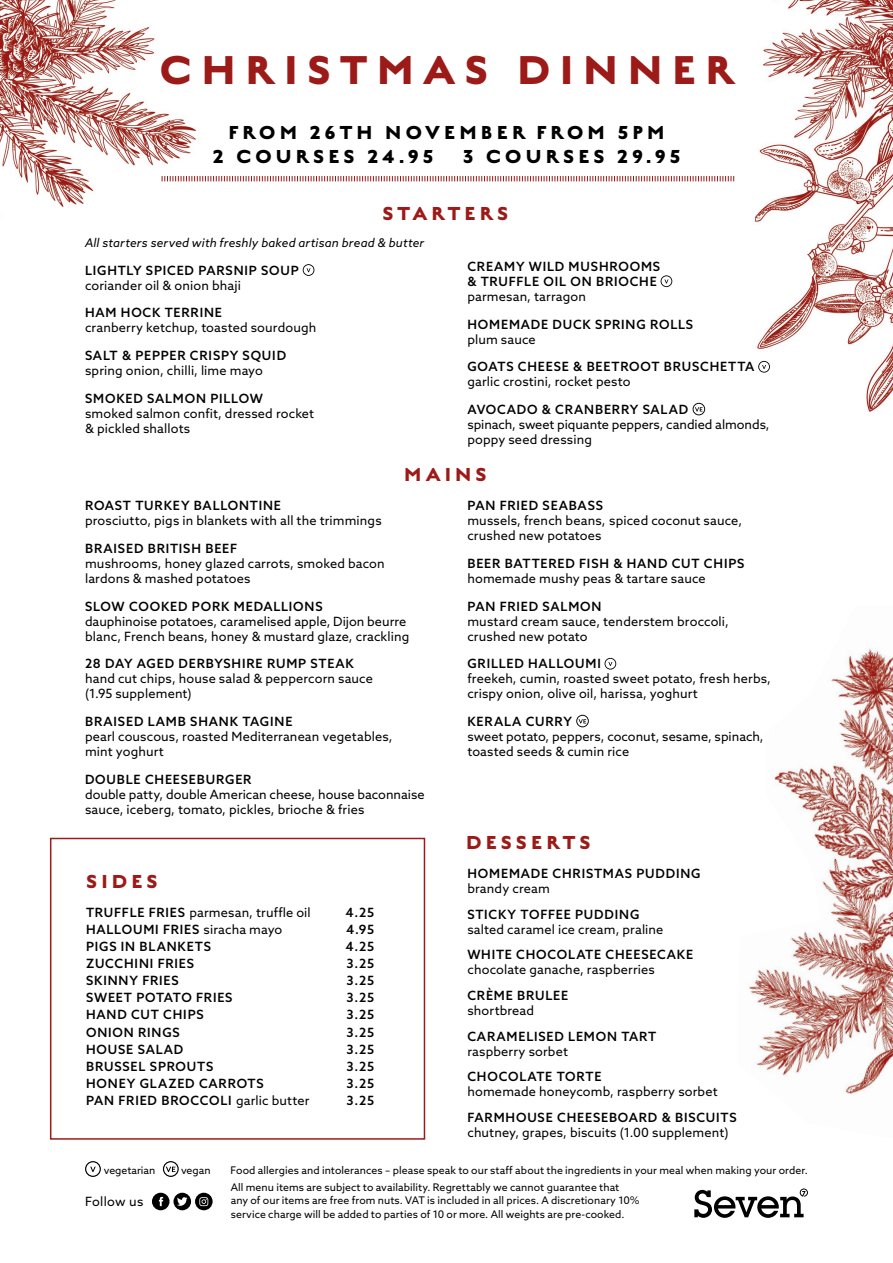
<style>
.page{position:relative;width:893px;height:1263px;background:#fff}
.page>*{position:absolute;margin:0;border:0;box-sizing:border-box;transform-origin:0 0}
.t1{font:700 45px "English Grotesque";letter-spacing:.185em;color:#9c1a17}
.t2{font:700 21px/24px "English Grotesque";letter-spacing:.17em;color:#000}
.t3{font:700 21px "English Grotesque";letter-spacing:.175em;color:#9c1a17}
.t4{font:12.75px/15px "Azo Sans";letter-spacing:.01em;color:#000}
.t5{font:500 12.75px/15px "Azo Sans";letter-spacing:.065em;color:#000}
.t6{font:italic 12px "Azo Sans";letter-spacing:.01em;color:#000}
.t7{font:10.5px/13.5px "Azo Sans";letter-spacing:.005em;color:#000}
.s1{font-weight:500}
.s2{font-weight:400}
</style>
<div class="page">
<img style="left:0;top:0;width:196px;height:207px">
<img style="left:754px;top:0;width:139px;height:412px">
<img style="left:748px;top:648px;width:145px;height:447px">
<svg style="left:161px;top:175px;width:574px;height:7px"></svg>
<svg style="left:661px;top:275px;width:11px;height:12px"></svg>
<svg style="left:758px;top:361px;width:12px;height:12px"></svg>
<svg style="left:693px;top:403px;width:12px;height:12px"></svg>
<svg style="left:303px;top:264px;width:11px;height:12px"></svg>
<svg style="left:604px;top:658px;width:12px;height:12px"></svg>
<svg style="left:576px;top:715px;width:13px;height:12px"></svg>
<div style="left:50px;top:838px;width:375px;height:302px;border:2px solid #9c1a17"></div>
<svg style="left:152px;top:1193px;width:61px;height:17px"></svg>
<svg style="left:694px;top:1188px;width:114px;height:30px"></svg>
<svg style="left:85px;top:1161px;width:16px;height:16px"></svg>
<svg style="left:163px;top:1161px;width:16px;height:16px"></svg>
<h1 class="t1" style="left:159px;top:43px;width:576px">CHRISTMAS DINNER</h1>
<h2 class="t2" style="left:212px;top:120px;width:454px;text-indent:16px">FROM 26TH NOVEMBER FROM 5PM<br>2 COURSES 24.95</h2>
<h2 class="t2" style="left:463px;top:144px;width:219px">3 COURSES 29.95</h2>
<h2 class="t3" style="left:382px;top:200px;width:128px">STARTERS</h2>
<p class="t6" style="left:85px;top:235px;width:341px">All starters served with freshly baked artisan bread &amp; butter</p>
<p class="t5" style="left:85px;top:262px;width:215px">LIGHTLY SPICED PARSNIP SOUP</p>
<p class="t4" style="left:85px;top:277px;width:157px">coriander oil &amp; onion bhaji</p>
<p class="t5" style="left:85px;top:305px;width:138px">HAM HOCK TERRINE</p>
<p class="t4" style="left:85px;top:320px;width:233px">cranberry ketchup, toasted sourdough</p>
<p class="t5" style="left:85px;top:348px;width:203px">SALT &amp; PEPPER CRISPY SQUID</p>
<p class="t4" style="left:85px;top:363px;width:179px">spring onion, chilli, lime mayo</p>
<p class="t5" style="left:85px;top:391px;width:179px">SMOKED SALMON PILLOW</p>
<p class="t4" style="left:85px;top:406px;width:231px">smoked salmon confit, dressed rocket &amp; pickled shallots</p>
<p class="t5" style="left:467px;top:259px;width:194px">CREAMY WILD MUSHROOMS &amp; TRUFFLE OIL ON BRIOCHE</p>
<p class="t4" style="left:467px;top:289px;width:120px">parmesan, tarragon</p>
<p class="t5" style="left:467px;top:316px;width:227px">HOMEMADE DUCK SPRING ROLLS</p>
<p class="t4" style="left:467px;top:331px;width:70px">plum sauce</p>
<p class="t5" style="left:467px;top:359px;width:289px">GOATS CHEESE &amp; BEETROOT BRUSCHETTA</p>
<p class="t4" style="left:467px;top:374px;width:165px">garlic crostini, rocket pesto</p>
<p class="t5" style="left:467px;top:402px;width:222px">AVOCADO &amp; CRANBERRY SALAD</p>
<p class="t4" style="left:467px;top:417px;width:304px">spinach, sweet piquante peppers, candied almonds, poppy seed dressing</p>
<h2 class="t3" style="left:404px;top:462px;width:84px">MAINS</h2>
<p class="t5" style="left:85px;top:498px;width:197px">ROAST TURKEY BALLONTINE</p>
<p class="t4" style="left:85px;top:513px;width:298px">prosciutto, pigs in blankets with all the trimmings</p>
<p class="t5" style="left:85px;top:541px;width:154px">BRAISED BRITISH BEEF</p>
<p class="t4" style="left:85px;top:556px;width:301px">mushrooms, honey glazed carrots, smoked bacon lardons &amp; mashed potatoes</p>
<p class="t5" style="left:85px;top:598px;width:239px">SLOW COOKED PORK MEDALLIONS</p>
<p class="t4" style="left:85px;top:613px;width:326px">dauphinoise potatoes, caramelised apple, Dijon beurre blanc, French beans, honey &amp; mustard glaze, crackling</p>
<p class="t5" style="left:85px;top:656px;width:270px">28 DAY AGED DERBYSHIRE RUMP STEAK</p>
<p class="t4" style="left:85px;top:671px;width:289px">hand cut chips, house salad &amp; peppercorn sauce (1.95 supplement)</p>
<p class="t5" style="left:85px;top:714px;width:209px">BRAISED LAMB SHANK TAGINE</p>
<p class="t4" style="left:85px;top:729px;width:309px">pearl couscous, roasted Mediterranean vegetables, mint yoghurt</p>
<p class="t5" style="left:85px;top:772px;width:168px">DOUBLE CHEESEBURGER</p>
<p class="t4" style="left:85px;top:787px;width:341px">double patty, double American cheese, house baconnaise sauce, iceberg, tomato, pickles, brioche &amp; fries</p>
<h2 class="t3" style="left:86px;top:869px;width:73px">SIDES</h2>
<p class="t4" style="left:86px;top:904px;width:226px"><span class="s1">TRUFFLE FRIES</span> parmesan, truffle oil</p>
<p class="t5" style="left:346px;top:904px;width:30px">4.25</p>
<p class="t5" style="left:86px;top:921px;width:198px">HALLOUMI FRIES <span class="s2">siracha mayo</span></p>
<p class="t5" style="left:346px;top:921px;width:29px">4.95</p>
<p class="t5" style="left:86px;top:939px;width:126px">PIGS IN BLANKETS</p>
<p class="t5" style="left:346px;top:939px;width:30px">4.25</p>
<p class="t5" style="left:86px;top:956px;width:109px">ZUCCHINI FRIES</p>
<p class="t5" style="left:347px;top:956px;width:29px">3.25</p>
<p class="t5" style="left:86px;top:973px;width:94px">SKINNY FRIES</p>
<p class="t5" style="left:347px;top:973px;width:29px">3.25</p>
<p class="t5" style="left:86px;top:990px;width:148px">SWEET POTATO FRIES</p>
<p class="t5" style="left:347px;top:990px;width:29px">3.25</p>
<p class="t5" style="left:86px;top:1007px;width:119px">HAND CUT CHIPS</p>
<p class="t5" style="left:347px;top:1007px;width:29px">3.25</p>
<p class="t5" style="left:86px;top:1024px;width:95px">ONION RINGS</p>
<p class="t5" style="left:347px;top:1024px;width:29px">3.25</p>
<p class="t5" style="left:86px;top:1041px;width:99px">HOUSE SALAD</p>
<p class="t5" style="left:347px;top:1041px;width:29px">3.25</p>
<p class="t5" style="left:86px;top:1058px;width:129px">BRUSSEL SPROUTS</p>
<p class="t5" style="left:347px;top:1058px;width:29px">3.25</p>
<p class="t5" style="left:86px;top:1076px;width:179px">HONEY GLAZED CARROTS</p>
<p class="t5" style="left:347px;top:1076px;width:29px">3.25</p>
<p class="t5" style="left:86px;top:1093px;width:225px">PAN FRIED BROCCOLI <span class="s2">garlic butter</span></p>
<p class="t5" style="left:347px;top:1093px;width:29px">3.25</p>
<p class="t5" style="left:467px;top:498px;width:137px">PAN FRIED SEABASS</p>
<p class="t4" style="left:467px;top:513px;width:276px">mussels, french beans, spiced coconut sauce, crushed new potatoes</p>
<p class="t5" style="left:467px;top:555px;width:279px">BEER BATTERED FISH &amp; HAND CUT CHIPS</p>
<p class="t4" style="left:467px;top:570px;width:240px">homemade mushy peas &amp; tartare sauce</p>
<p class="t5" style="left:467px;top:598px;width:136px">PAN FRIED SALMON</p>
<p class="t4" style="left:467px;top:613px;width:263px">mustard cream sauce, tenderstem broccoli, crushed new potato</p>
<p class="t5" style="left:467px;top:656px;width:135px">GRILLED HALLOUMI</p>
<p class="t4" style="left:467px;top:671px;width:305px">freekeh, cumin, roasted sweet potato, fresh herbs, crispy onion, olive oil, harissa, yoghurt</p>
<p class="t5" style="left:467px;top:714px;width:106px">KERALA CURRY</p>
<p class="t4" style="left:467px;top:729px;width:298px">sweet potato, peppers, coconut, sesame, spinach, toasted seeds &amp; cumin rice</p>
<h2 class="t3" style="left:466px;top:829px;width:126px">DESSERTS</h2>
<p class="t5" style="left:467px;top:866px;width:235px">HOMEMADE CHRISTMAS PUDDING</p>
<p class="t4" style="left:467px;top:881px;width:84px">brandy cream</p>
<p class="t5" style="left:467px;top:906px;width:174px">STICKY TOFFEE PUDDING</p>
<p class="t4" style="left:467px;top:922px;width:198px">salted caramel ice cream, praline</p>
<p class="t5" style="left:467px;top:947px;width:227px">WHITE CHOCOLATE CHEESECAKE</p>
<p class="t4" style="left:467px;top:962px;width:189px">chocolate ganache, raspberries</p>
<p class="t5" style="left:467px;top:988px;width:102px">CRÈME BRULEE</p>
<p class="t4" style="left:467px;top:1003px;width:68px">shortbread</p>
<p class="t5" style="left:467px;top:1028px;width:191px">CARAMELISED LEMON TART</p>
<p class="t4" style="left:467px;top:1043px;width:102px">raspberry sorbet</p>
<p class="t5" style="left:467px;top:1069px;width:136px">CHOCOLATE TORTE</p>
<p class="t4" style="left:467px;top:1084px;width:252px">homemade honeycomb, raspberry sorbet</p>
<p class="t5" style="left:467px;top:1110px;width:271px">FARMHOUSE CHEESEBOARD &amp; BISCUITS</p>
<p class="t4" style="left:467px;top:1125px;width:263px">chutney, grapes, biscuits (1.00 supplement)</p>
<p class="t7" style="left:104px;top:1163px;width:53px">vegetarian</p>
<p class="t7" style="left:181px;top:1163px;width:31px">vegan</p>
<p class="t7" style="left:230px;top:1163px;width:579px">Food allergies and intolerances – please speak to our staff about the ingredients in your meal when making your order.</p>
<p class="t4" style="left:85px;top:1193px;width:60px">Follow us</p>
<p class="t7" style="left:231px;top:1180px;width:410px">All menu items are subject to availability. Regrettably we cannot guarantee that<br>any of our items are free from nuts. VAT is included in all prices. A discretionary 10% service charge will be added to parties of 10 or more. All weights are pre-cooked.</p>
</div>
